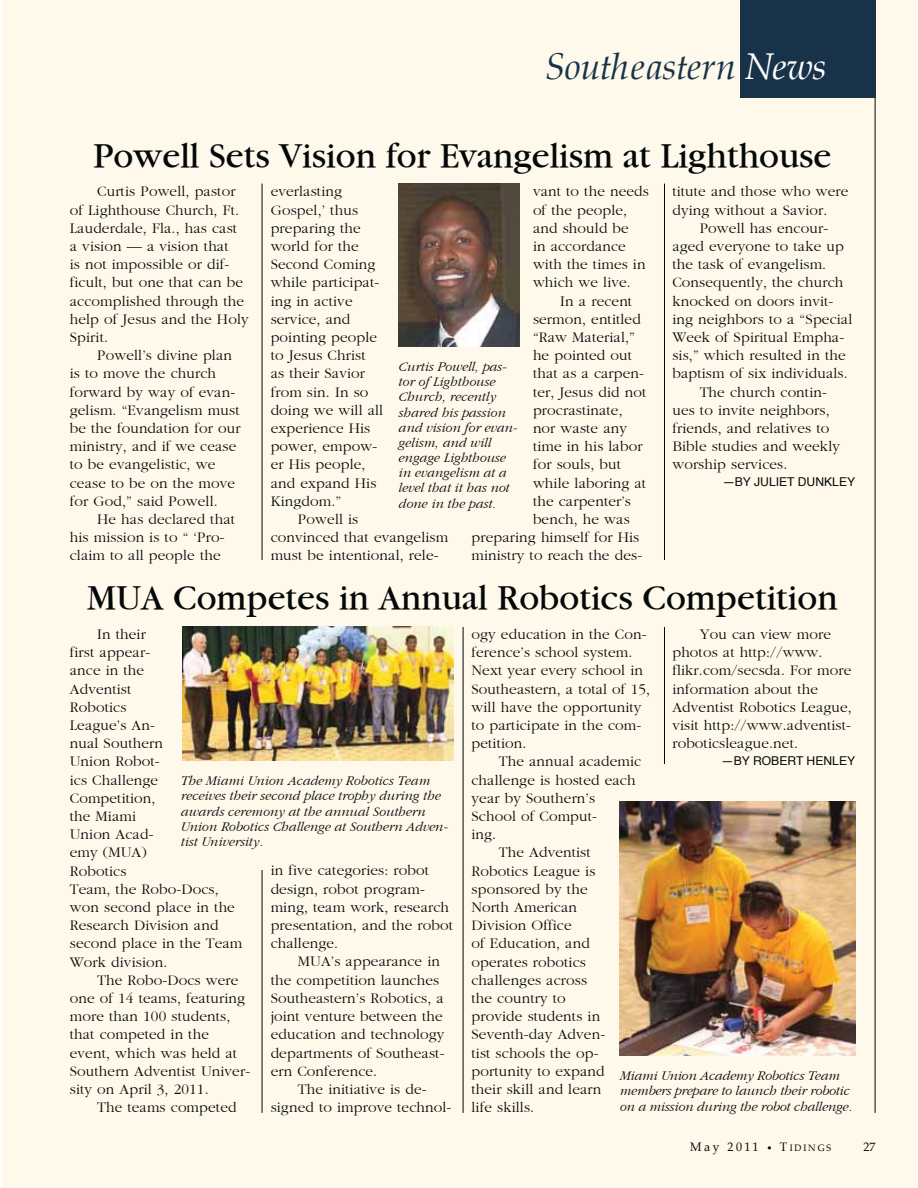
<style>
.page{position:relative;width:918px;height:1188px;background:#fff}
.page>*{position:absolute;margin:0;border:0;box-sizing:border-box;transform-origin:0 0}
.t1{font:36.45px "Garamond";color:#040809}
.t2{font:italic 36.45px "Palatino";letter-spacing:-.01em;color:#183349}
.t3{font:300 15.15px/18.1px "Garamond";letter-spacing:.01em;color:#040809}
.t4{font:italic 300 13.65px/15.1px "Garamond";color:#040809}
.t5{font:12.15px "Helvetica";color:#040809}
.t6{font:12.15px "Palatino";letter-spacing:.2em;color:#040809}
.t7{font:9.15px "Palatino";letter-spacing:.2em;color:#040809}
.s1{color:#fff}
.s2{font-size:12.15px}
</style>
<div class="page">
<div style="left:2px;top:0;width:914px;height:1188px;background:#fef9ea"></div>
<hr style="left:262px;top:184px;width:1px;height:929px;background:#040809">
<hr style="left:463px;top:184px;width:1px;height:929px;background:#040809">
<hr style="left:664px;top:184px;width:1px;height:929px;background:#040809">
<hr style="left:875px;top:88px;width:1px;height:1025px;background:#040809">
<div style="left:740px;top:0;width:135px;height:97px;background:#183349"></div>
<div style="left:584px;top:764px;width:190px;height:361px;background:#fef9ea"></div>
<div style="left:185px;top:613px;width:167px;height:257px;background:#fef9ea"></div>
<div style="left:352px;top:172px;width:213px;height:399px;background:#fef9ea"></div>
<div style="left:170px;top:560px;width:536px;height:66px;background:#fef9ea"></div>
<img style="left:399px;top:184px;width:120px;height:162px">
<img style="left:619px;top:801px;width:236px;height:254px">
<img style="left:183px;top:626px;width:270px;height:134px">
<h1 class="t2" style="left:545px;top:49px;width:283px">Southeastern <span class="s1">News</span></h1>
<h1 class="t1" style="left:93px;top:137px;width:739px">Powell Sets Vision for Evangelism at Lighthouse</h1>
<p class="t3" style="left:70px;top:183px;width:180px;text-indent:27px">Curtis Powell, pastor of Lighthouse Church, Ft.<br>Lauderdale, Fla., has cast<br>a vision — a vision that<br>is not impossible or dif&shy;ficult, but one that can be accomplished through the help of Jesus and the Holy<br>Spirit.</p>
<p class="t3" style="left:70px;top:347px;width:172px;text-indent:27px">Powell’s divine plan is to move the church forward by way of evan&shy;gelism. “Evangelism must be the foundation for our ministry, and if we cease to be evangelistic, we cease to be on the move for God,” said Powell.</p>
<p class="t3" style="left:70px;top:511px;width:167px;text-indent:27px">He has declared that his mission is to “ ‘Pro&shy;claim to all people the</p>
<p class="t3" style="left:533px;top:183px;width:117px">vant to the needs of the people, and should be<br>in accordance with the times in which we live.</p>
<p class="t3" style="left:560px;top:292px;width:73px">In a recent</p>
<p class="t3" style="left:533px;top:310px;width:109px">sermon, entitled</p>
<p class="t3" style="left:533px;top:328px;width:103px">“Raw Material,”</p>
<p class="t3" style="left:533px;top:347px;width:101px">he pointed out</p>
<p class="t3" style="left:533px;top:365px;width:113px">that as a carpen-</p>
<p class="t3" style="left:533px;top:383px;width:115px">ter, Jesus did not</p>
<p class="t3" style="left:533px;top:401px;width:91px">procrastinate,</p>
<p class="t3" style="left:533px;top:419px;width:96px">nor waste any</p>
<p class="t3" style="left:533px;top:438px;width:111px">time in his labor</p>
<p class="t3" style="left:533px;top:456px;width:90px">for souls, but</p>
<p class="t3" style="left:533px;top:474px;width:115px">while laboring at</p>
<p class="t3" style="left:533px;top:492px;width:100px">the carpenter’s</p>
<p class="t3" style="left:533px;top:511px;width:98px">bench, he was</p>
<p class="t3" style="left:472px;top:529px;width:169px">preparing himself for His</p>
<p class="t3" style="left:472px;top:547px;width:172px">ministry to reach the des-</p>
<p class="t3" style="left:271px;top:183px;width:73px">everlasting</p>
<p class="t3" style="left:271px;top:201px;width:89px">Gospel,’ thus</p>
<p class="t3" style="left:271px;top:219px;width:92px">preparing the</p>
<p class="t3" style="left:271px;top:237px;width:89px">world for the</p>
<p class="t3" style="left:271px;top:256px;width:106px">Second Coming</p>
<p class="t3" style="left:271px;top:274px;width:110px">while participat-</p>
<p class="t3" style="left:271px;top:292px;width:83px">ing in active</p>
<p class="t3" style="left:271px;top:310px;width:81px">service, and</p>
<p class="t3" style="left:271px;top:328px;width:108px">pointing people</p>
<p class="t3" style="left:271px;top:347px;width:96px">to Jesus Christ</p>
<p class="t3" style="left:271px;top:365px;width:96px">as their Savior</p>
<p class="t3" style="left:271px;top:383px;width:99px">from sin. In so</p>
<p class="t3" style="left:271px;top:401px;width:114px">doing we will all</p>
<p class="t3" style="left:271px;top:419px;width:101px">experience His</p>
<p class="t3" style="left:271px;top:438px;width:108px">power, empow-</p>
<p class="t3" style="left:271px;top:456px;width:96px">er His people,</p>
<p class="t3" style="left:271px;top:474px;width:107px">and expand His</p>
<p class="t3" style="left:271px;top:492px;width:72px">Kingdom.”</p>
<p class="t3" style="left:298px;top:511px;width:62px">Powell is</p>
<p class="t3" style="left:271px;top:529px;width:179px">convinced that evangelism</p>
<p class="t3" style="left:271px;top:547px;width:169px">must be intentional, rele-</p>
<p class="t4" style="left:399px;top:360px;width:120px">Curtis Powell, pas&shy;tor of Lighthouse<br>Church, recently shared his passion and vision for evan&shy;gelism, and will engage Lighthouse in evangelism at a level that it has not done in the past.</p>
<p class="t3" style="left:672px;top:183px;width:177px">titute and those who were dying without a Savior.</p>
<p class="t3" style="left:700px;top:219px;width:130px">Powell has encour-</p>
<p class="t3" style="left:672px;top:237px;width:173px">aged everyone to take up</p>
<p class="t3" style="left:672px;top:256px;width:155px">the task of evangelism.</p>
<p class="t3" style="left:672px;top:274px;width:172px">Consequently, the church</p>
<p class="t3" style="left:672px;top:292px;width:163px">knocked on doors invit-</p>
<p class="t3" style="left:672px;top:310px;width:181px">ing neighbors to a “Special</p>
<p class="t3" style="left:672px;top:328px;width:173px">Week of Spiritual Empha-</p>
<p class="t3" style="left:672px;top:347px;width:175px">sis,” which resulted in the</p>
<p class="t3" style="left:672px;top:365px;width:177px">baptism of six individuals.</p>
<p class="t3" style="left:700px;top:383px;width:129px">The church contin-</p>
<p class="t3" style="left:672px;top:401px;width:159px">ues to invite neighbors,</p>
<p class="t3" style="left:672px;top:419px;width:158px">friends, and relatives to</p>
<p class="t3" style="left:672px;top:438px;width:169px">Bible studies and weekly</p>
<p class="t3" style="left:672px;top:456px;width:117px">worship services.</p>
<p class="t5" style="left:723px;top:477px;width:134px">—BY JULIET DUNKLEY</p>
<h1 class="t1" style="left:87px;top:578px;width:752px">MUA Competes in Annual Robotics Competition</h1>
<p class="t3" style="left:70px;top:625px;width:174px;text-indent:27px">In their<br>first appear-<br>ance in the<br>Adventist<br>Robotics<br>League’s An-<br>nual Southern<br>Union Robot-<br>ics Challenge<br>Competition,<br>the Miami<br>Union Acad-<br>emy (MUA)<br>Robotics<br>Team, the Robo-Docs, won second place in the<br>Research Division and second place in the Team<br>Work division.</p>
<p class="t3" style="left:70px;top:971px;width:182px;text-indent:27px">The Robo-Docs were one of 14 teams, featuring more than 100 students, that competed in the event, which was held at<br>Southern Adventist Univer&shy;sity on April 3, 2011.</p>
<p class="t3" style="left:97px;top:1099px;width:141px">The teams competed</p>
<p class="t4" style="left:181px;top:774px;width:268px">The Miami Union Academy Robotics Team receives their second place trophy during the awards ceremony at the annual Southern Union Robotics Challenge at Southern Adven&shy;tist University.</p>
<p class="t3" style="left:271px;top:862px;width:184px">in five categories: robot design, robot program&shy;ming, team work, research presentation, and the robot challenge.</p>
<p class="t3" style="left:271px;top:953px;width:175px;text-indent:27px">MUA’s appearance in the competition launches<br>Southeastern’s Robotics, a joint venture between the education and technology departments of Southeast&shy;ern Conference.</p>
<p class="t3" style="left:271px;top:1080px;width:182px;text-align:center">The initiative is de-<br>signed to improve technol-</p>
<p class="t3" style="left:472px;top:625px;width:180px">ogy education in the Con&shy;ference’s school system.<br>Next year every school in<br>Southeastern, a total of 15, will have the opportunity to participate in the com&shy;petition.</p>
<p class="t3" style="left:499px;top:753px;width:144px">The annual academic</p>
<p class="t3" style="left:472px;top:771px;width:166px">challenge is hosted each</p>
<p class="t3" style="left:472px;top:789px;width:125px">year by Southern’s</p>
<p class="t3" style="left:472px;top:807px;width:127px">School of Comput-</p>
<p class="t3" style="left:472px;top:826px;width:26px">ing.</p>
<p class="t3" style="left:499px;top:844px;width:93px">The Adventist</p>
<p class="t3" style="left:472px;top:862px;width:125px">Robotics League is</p>
<p class="t3" style="left:472px;top:880px;width:118px">sponsored by the</p>
<p class="t3" style="left:472px;top:898px;width:107px">North American</p>
<p class="t3" style="left:472px;top:917px;width:102px">Division Office</p>
<p class="t3" style="left:472px;top:935px;width:120px">of Education, and</p>
<p class="t3" style="left:472px;top:953px;width:116px">operates robotics</p>
<p class="t3" style="left:472px;top:971px;width:117px">challenges across</p>
<p class="t3" style="left:472px;top:990px;width:96px">the country to</p>
<p class="t3" style="left:472px;top:1008px;width:130px">provide students in</p>
<p class="t3" style="left:472px;top:1026px;width:135px">Seventh-day Adven-</p>
<p class="t3" style="left:472px;top:1044px;width:128px">tist schools the op-</p>
<p class="t3" style="left:472px;top:1062px;width:135px">portunity to expand</p>
<p class="t3" style="left:472px;top:1081px;width:131px">their skill and learn</p>
<p class="t3" style="left:472px;top:1099px;width:64px">life skills.</p>
<p class="t3" style="left:672px;top:625px;width:181px;text-indent:27px">You can view more photos at http://www. flikr.com/secsda. For more information about the<br>Adventist Robotics League, visit http://www.adventist&shy;roboticsleague.net.</p>
<p class="t5" style="left:722px;top:756px;width:135px">—BY ROBERT HENLEY</p>
<p class="t4" style="left:620px;top:1069px;width:234px">Miami Union Academy Robotics Team members prepare to launch their robotic on a mission during the robot challenge.</p>
<p class="t6" style="left:690px;top:1141px;width:70px">May 2011</p>
<p class="t7" style="left:780px;top:1143px;width:53px"><span class="s2">T</span>IDINGS</p>
<p class="t6" style="left:863px;top:1141px;width:14px">27</p>
</div>
